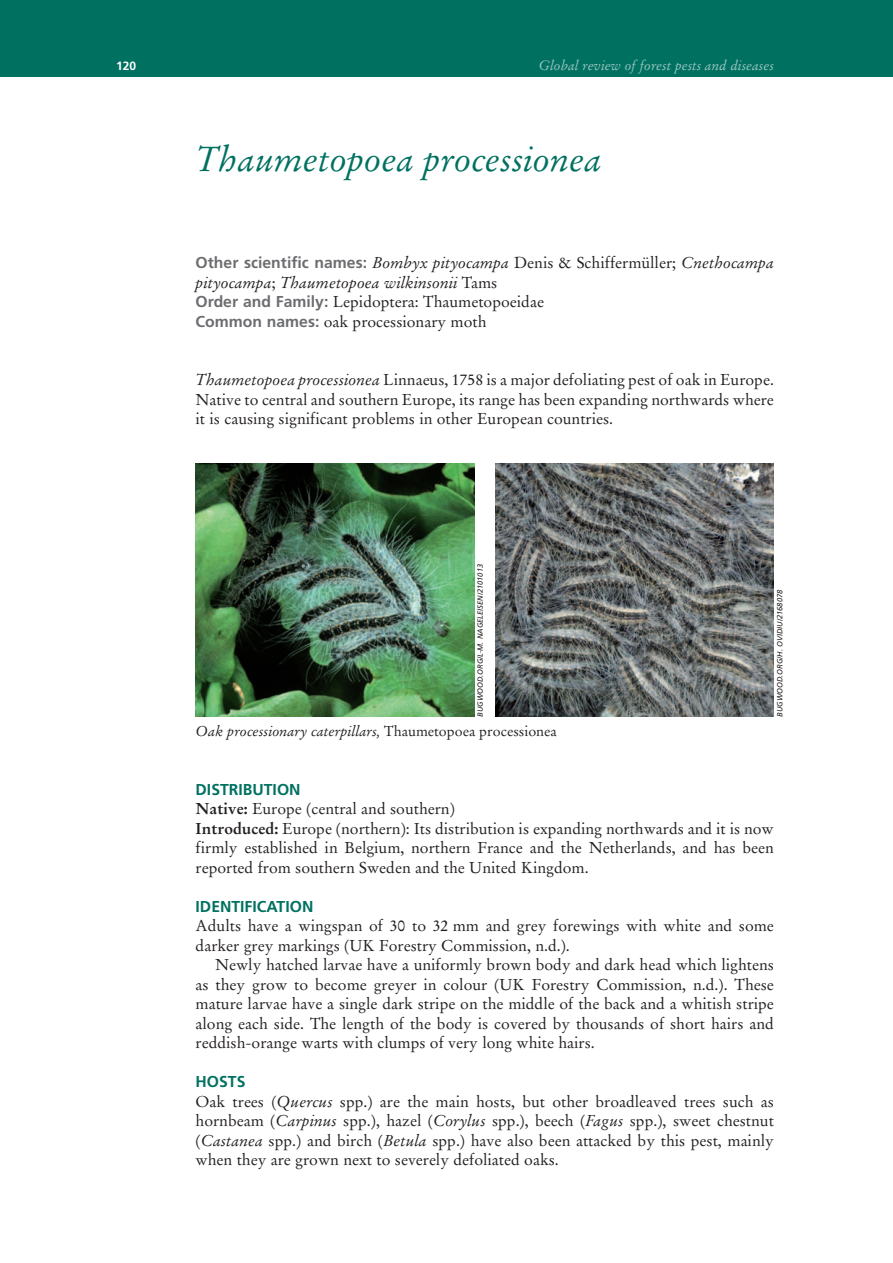
<style>
.page{position:relative;width:893px;height:1263px;background:#fff}
.page>*{position:absolute;margin:0;border:0;box-sizing:border-box;transform-origin:0 0}
.t1{font:italic 34.5px "Stempel Garamond LT Std";color:#007161}
.t2{font:15.75px/19.5px "Stempel Garamond LT Std";color:#231f20}
.t3{font:700 15.75px "Frutiger LT Std";color:#007161}
.t4{font:italic 14.25px "Stempel Garamond LT Std";color:#231f20}
.t5{font:italic 13.5px "Stempel Garamond LT Std";color:#9dc6c2}
.t6{font:700 12px "Frutiger LT Std";color:#fff}
.t7{font:italic 7.5px "Frutiger LT Std";color:#231f20}
.s1{font-family:"Frutiger LT Std";font-weight:700;color:#6c6d70}
.s2{font-style:italic}
.s3{font-style:normal}
.s4{font-weight:700}
</style>
<div class="page">
<div style="left:0;top:0;width:893px;height:77px;background:#007161"></div>
<img style="left:196px;top:463px;width:278px;height:254px">
<img style="left:495px;top:463px;width:279px;height:254px">
<p class="t6" style="left:116px;top:61px;width:22px">120</p>
<p class="t5" style="left:539px;top:60px;width:236px">Global review of forest pests and diseases</p>
<h1 class="t1" style="left:196px;top:144px;width:408px">Thaumetopoea processionea</h1>
<p class="t2" style="left:196px;top:255px;width:580px"><span class="s1">Other scientific names:</span> <span class="s2">Bombyx pityocampa</span> Denis &amp; Schiffermüller; <span class="s2">Cnethocampa pityocampa</span>; <span class="s2">Thaumetopoea wilkinsonii</span> Tams<br><span class="s1">Order and Family:</span> Lepidoptera: Thaumetopoeidae<br><span class="s1">Common names:</span> oak processionary moth</p>
<p class="t2" style="left:196px;top:372px;width:580px;text-align:justify"><span class="s2">Thaumetopoea processionea</span> Linnaeus, 1758 is a major defoliating pest of oak in Europe.<br>Native to central and southern Europe, its range has been expanding northwards where it is causing significant problems in other European countries.</p>
<p class="t7" style="left:477px;top:717px;width:154px;rotate:-90deg">BUGWOOD.ORG/L-M. NAGELEISEN/2101013</p>
<p class="t4" style="left:196px;top:725px;width:363px">Oak processionary caterpillars, <span class="s3">Thaumetopoea processionea</span></p>
<p class="t7" style="left:777px;top:717px;width:128px;rotate:-90deg">BUGWOOD.ORG/H. OVIDIU/2168078</p>
<p class="t3" style="left:196px;top:783px;width:107px">DISTRIBUTION</p>
<p class="t2" style="left:196px;top:801px;width:580px"><span class="s4">Native:</span> Europe (central and southern)<br><span class="s4">Introduced:</span> Europe (northern): Its distribution is expanding northwards and it is now firmly established in Belgium, northern France and the Netherlands, and has been reported from southern Sweden and the United Kingdom.</p>
<p class="t3" style="left:196px;top:900px;width:119px">IDENTIFICATION</p>
<p class="t2" style="left:196px;top:918px;width:580px">Adults have a wingspan of 30 to 32 mm and grey forewings with white and some darker grey markings (UK Forestry Commission, n.d.).</p>
<p class="t2" style="left:196px;top:957px;width:580px;text-align:justify;text-indent:19px">Newly hatched larvae have a uniformly brown body and dark head which lightens as they grow to become greyer in colour (UK Forestry Commission, n.d.). These mature larvae have a single dark stripe on the middle of the back and a whitish stripe along each side. The length of the body is covered by thousands of short hairs and reddish-orange warts with clumps of very long white hairs.</p>
<p class="t3" style="left:196px;top:1076px;width:51px">HOSTS</p>
<p class="t2" style="left:196px;top:1093px;width:580px;text-align:justify">Oak trees (<span class="s2">Quercus</span> spp.) are the main hosts, but other broadleaved trees such as hornbeam (<span class="s2">Carpinus</span> spp.), hazel (<span class="s2">Corylus</span> spp.), beech (<span class="s2">Fagus</span> spp.), sweet chestnut (<span class="s2">Castanea</span> spp.) and birch (<span class="s2">Betula</span> spp.) have also been attacked by this pest, mainly when they are grown next to severely defoliated oaks.</p>
</div>
